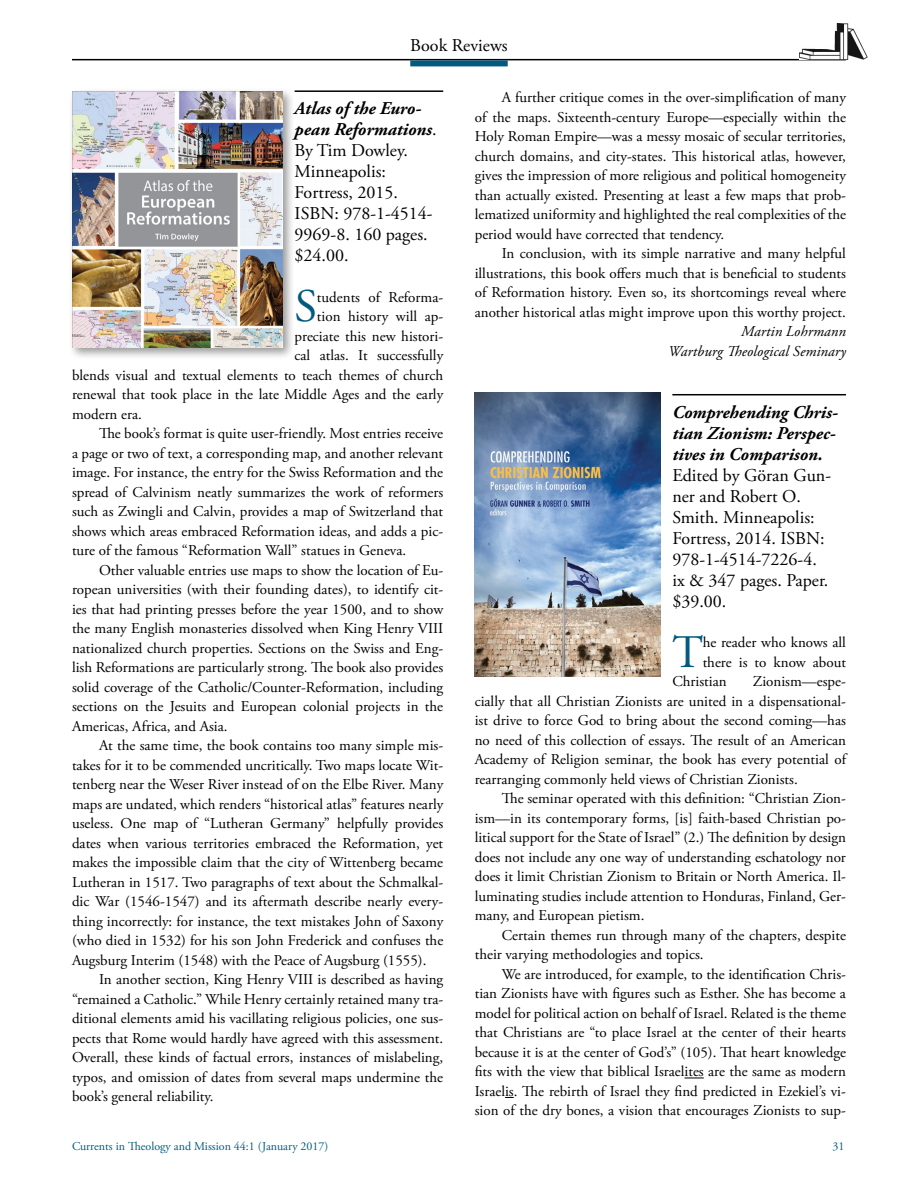
<style>
.page{position:relative;width:918px;height:1188px;background:#fff}
.page>*{position:absolute;margin:0;border:0;box-sizing:border-box;transform-origin:0 0}
.t1{font:46.65px "Adobe Garamond Pro";color:#025b7e}
.t2{font:18px/21px "Adobe Garamond Pro";color:#000}
.t3{font:italic 700 18px/21px "Adobe Garamond Pro";color:#000;text-align:justify}
.t4{font:15px/19.5px "Adobe Garamond Pro";color:#000;text-align:justify}
.t5{font:italic 15px/19.5px "Adobe Garamond Pro";letter-spacing:.01em;color:#000;text-align:right}
.t6{font:12px "Adobe Garamond Pro";color:#025b7e}
.s1{font-weight:700;font-style:italic}
</style>
<div class="page">
<hr style="left:72px;top:59px;width:774px;height:1px;background:#000">
<div style="left:410px;top:60px;width:98px;height:6px;background:#025b7e"></div>
<img style="left:799px;top:23px;width:68px;height:36px">
<hr style="left:672px;top:394px;width:174px;height:1px;background:#000">
<svg style="left:685px;top:1078px;width:19px;height:1px"></svg>
<hr style="left:295px;top:90px;width:148px;height:2px;background:#000">
<div style="left:68px;top:88px;width:227px;height:272px;background:#000;opacity:.4"></div>
<img style="left:72px;top:92px;width:211px;height:255px">
<img style="left:475px;top:392px;width:185px;height:284px">
<p class="t2" style="left:410px;top:36px;width:99px">Book Reviews</p>
<p class="t4" style="left:475px;top:88px;width:373px;text-indent:27px">A further critique comes in the over-simplification of many of the maps. Sixteenth-century Europe—especially within the Holy Roman Empire—was a messy mosaic of secular territories, church domains, and city-states. This historical atlas, however, gives the impression of more religious and political homogeneity than actually existed. Presenting at least a few maps that prob&shy;lematized uniformity and highlighted the real complexities of the period would have corrected that tendency.</p>
<p class="t4" style="left:475px;top:244px;width:373px;text-indent:27px">In conclusion, with its simple narrative and many helpful illustrations, this book offers much that is beneficial to students of Reformation history. Even so, its shortcomings reveal where another historical atlas might improve upon this worthy project.</p>
<p class="t5" style="left:668px;top:322px;width:179px">Martin Lohrmann<br>Wartburg Theological Seminary</p>
<p class="t2" style="left:295px;top:99px;width:144px"><span class="s1">Atlas of the Euro&shy;pean Reformations</span>.<br>By Tim Dowley.<br>Minneapolis:<br>Fortress, 2015.<br>ISBN: 978-1-4514-<br>9969-8. 160 pages. $24.00.</p>
<h1 class="t1" style="left:295px;top:279px;width:24px">S</h1>
<p class="t4" style="left:317px;top:288px;width:128px">tudents of Reforma-</p>
<p class="t4" style="left:317px;top:307px;width:128px">tion history will ap-</p>
<p class="t4" style="left:295px;top:327px;width:150px">preciate this new histori-</p>
<p class="t4" style="left:295px;top:346px;width:150px">cal atlas. It successfully</p>
<p class="t4" style="left:72px;top:366px;width:373px">blends visual and textual elements to teach themes of church</p>
<p class="t4" style="left:72px;top:385px;width:373px">renewal that took place in the late Middle Ages and the early</p>
<p class="t4" style="left:72px;top:405px;width:72px">modern era.</p>
<p class="t4" style="left:99px;top:424px;width:346px">The book’s format is quite user-friendly. Most entries receive</p>
<p class="t4" style="left:72px;top:444px;width:373px">a page or two of text, a corresponding map, and another relevant</p>
<p class="t4" style="left:72px;top:463px;width:373px">image. For instance, the entry for the Swiss Reformation and the</p>
<p class="t4" style="left:72px;top:483px;width:373px">spread of Calvinism neatly summarizes the work of reformers</p>
<p class="t4" style="left:72px;top:502px;width:373px">such as Zwingli and Calvin, provides a map of Switzerland that</p>
<p class="t4" style="left:72px;top:522px;width:373px">shows which areas embraced Reformation ideas, and adds a pic-</p>
<p class="t4" style="left:72px;top:541px;width:336px">ture of the famous “Reformation Wall” statues in Geneva.</p>
<p class="t4" style="left:99px;top:561px;width:346px">Other valuable entries use maps to show the location of Eu-</p>
<p class="t4" style="left:72px;top:580px;width:373px">ropean universities (with their founding dates), to identify cit-</p>
<p class="t4" style="left:72px;top:600px;width:373px">ies that had printing presses before the year 1500, and to show</p>
<p class="t4" style="left:72px;top:619px;width:373px">the many English monasteries dissolved when King Henry VIII</p>
<p class="t4" style="left:72px;top:639px;width:373px">nationalized church properties. Sections on the Swiss and Eng-</p>
<p class="t4" style="left:72px;top:658px;width:373px">lish Reformations are particularly strong. The book also provides</p>
<p class="t4" style="left:72px;top:678px;width:373px">solid coverage of the Catholic/Counter-Reformation, including</p>
<p class="t4" style="left:72px;top:697px;width:373px">sections on the Jesuits and European colonial projects in the</p>
<p class="t4" style="left:72px;top:717px;width:157px">Americas, Africa, and Asia.</p>
<p class="t4" style="left:99px;top:736px;width:346px">At the same time, the book contains too many simple mis-</p>
<p class="t4" style="left:72px;top:756px;width:373px">takes for it to be commended uncritically. Two maps locate Wit-</p>
<p class="t4" style="left:72px;top:775px;width:373px">tenberg near the Weser River instead of on the Elbe River. Many</p>
<p class="t4" style="left:72px;top:795px;width:373px">maps are undated, which renders “historical atlas” features nearly</p>
<p class="t4" style="left:72px;top:814px;width:373px">useless. One map of “Lutheran Germany” helpfully provides</p>
<p class="t4" style="left:72px;top:834px;width:373px">dates when various territories embraced the Reformation, yet</p>
<p class="t4" style="left:72px;top:853px;width:373px">makes the impossible claim that the city of Wittenberg became</p>
<p class="t4" style="left:72px;top:873px;width:373px">Lutheran in 1517. Two paragraphs of text about the Schmalkal-</p>
<p class="t4" style="left:72px;top:892px;width:373px">dic War (1546-1547) and its aftermath describe nearly every-</p>
<p class="t4" style="left:72px;top:912px;width:373px">thing incorrectly: for instance, the text mistakes John of Saxony</p>
<p class="t4" style="left:72px;top:931px;width:373px">(who died in 1532) for his son John Frederick and confuses the</p>
<p class="t4" style="left:72px;top:951px;width:356px">Augsburg Interim (1548) with the Peace of Augsburg (1555).</p>
<p class="t4" style="left:99px;top:970px;width:346px">In another section, King Henry VIII is described as having</p>
<p class="t4" style="left:72px;top:990px;width:373px">“remained a Catholic.” While Henry certainly retained many tra-</p>
<p class="t4" style="left:72px;top:1009px;width:373px">ditional elements amid his vacillating religious policies, one sus-</p>
<p class="t4" style="left:72px;top:1029px;width:373px">pects that Rome would hardly have agreed with this assessment.</p>
<p class="t4" style="left:72px;top:1048px;width:373px">Overall, these kinds of factual errors, instances of mislabeling,</p>
<p class="t4" style="left:72px;top:1068px;width:373px">typos, and omission of dates from several maps undermine the</p>
<p class="t4" style="left:72px;top:1087px;width:143px">book’s general reliability.</p>
<p class="t3" style="left:672px;top:402px;width:167px">Comprehending Chris&shy;tian Zionism: Perspec&shy;tives in Comparison.</p>
<p class="t2" style="left:672px;top:465px;width:160px">Edited by Göran Gun&shy;ner and Robert O.<br>Smith. Minneapolis:<br>Fortress, 2014. ISBN:<br>978-1-4514-7226-4. ix &amp; 347 pages. Paper. $39.00.</p>
<h1 class="t1" style="left:672px;top:624px;width:32px">T</h1>
<p class="t4" style="left:703px;top:634px;width:145px">he reader who knows all</p>
<p class="t4" style="left:703px;top:653px;width:145px">there is to know about</p>
<p class="t4" style="left:672px;top:673px;width:56px">Christian</p>
<p class="t4" style="left:475px;top:673px;width:373px;text-indent:278px">Zionism—espe&shy;cially that all Christian Zionists are united in a dispensational&shy;ist drive to force God to bring about the second coming—has no need of this collection of essays. The result of an American Academy of Religion seminar, the book has every potential of rearranging commonly held views of Christian Zionists.</p>
<p class="t4" style="left:475px;top:790px;width:373px;text-indent:27px">The seminar operated with this definition: “Christian Zion&shy;ism—in its contemporary forms, [is] faith-based Christian po&shy;litical support for the State of Israel” (2.) The definition by design does not include any one way of understanding eschatology nor does it limit Christian Zionism to Britain or North America. Il&shy;luminating studies include attention to Honduras, Finland, Ger&shy;many, and European pietism.</p>
<p class="t4" style="left:475px;top:926px;width:373px;text-indent:27px">Certain themes run through many of the chapters, despite their varying methodologies and topics.</p>
<p class="t4" style="left:475px;top:965px;width:373px;text-indent:27px">We are introduced, for example, to the identification Chris&shy;tian Zionists have with figures such as Esther. She has become a model for political action on behalf of Israel. Related is the theme that Christians are “to place Israel at the center of their hearts because it is at the center of God’s” (105). That heart knowledge fits with the view that biblical Israelites are the same as modern Israelis. The rebirth of Israel they find predicted in Ezekiel’s vi&shy;sion of the dry bones, a vision that encourages Zionists to sup-</p>
<p class="t6" style="left:72px;top:1139px;width:258px">Currents in Theology and Mission 44:1 (January 2017)</p>
<p class="t6" style="left:832px;top:1139px;width:13px">31</p>
</div>
